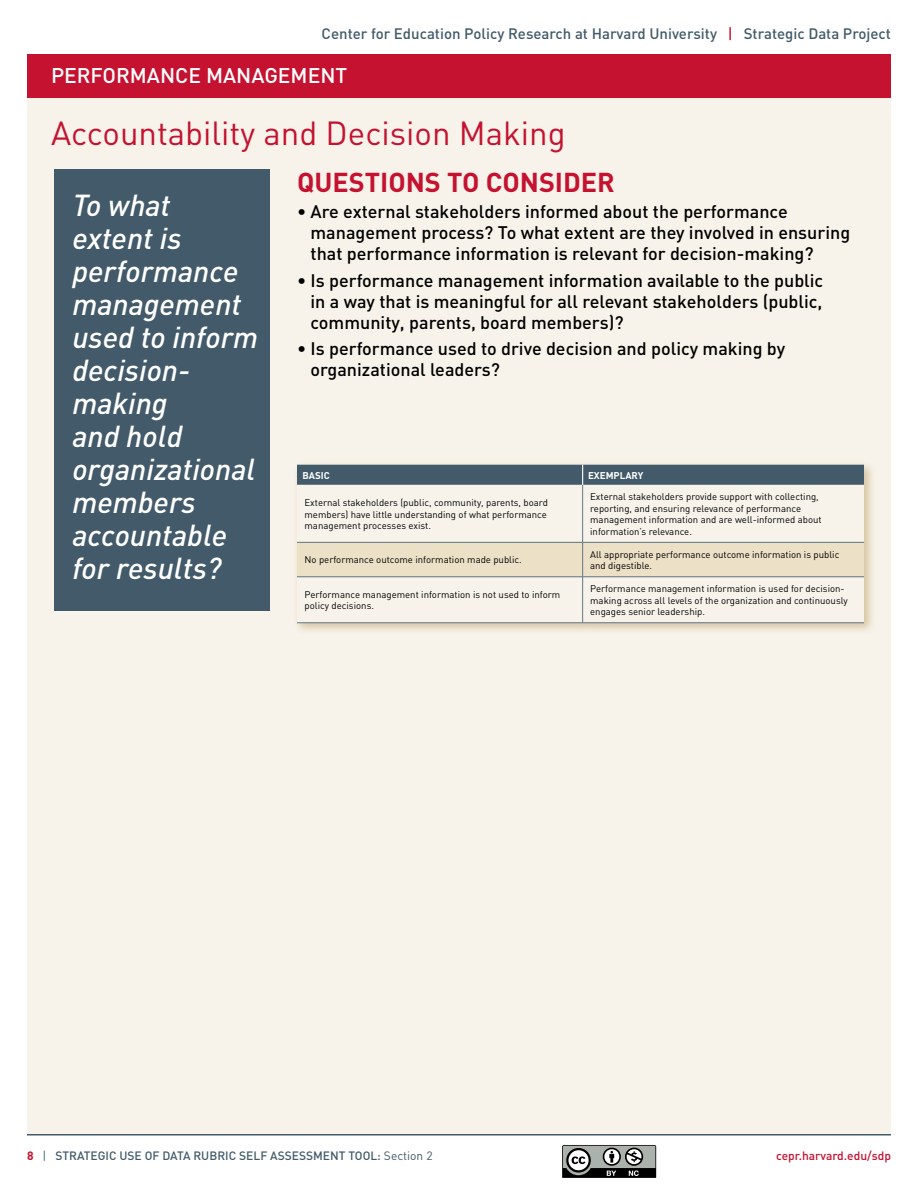
<style>
.page{position:relative;width:918px;height:1188px;background:#fff}
.page>*{position:absolute;margin:0;border:0;box-sizing:border-box;transform-origin:0 0}
.t1{font:33px "DIN";color:#c41230}
.t2{font:italic 500 30px/33px "DIN";color:#fff}
.t3{font:700 27px "DIN";color:#c41230}
.t4{font:500 21px "DIN";color:#fff}
.t5{font:500 18px/21px "DIN";color:#000}
.t6{font:500 15px "DIN";color:#425a69}
.t7{font:500 12px "DIN";color:#425a69}
.t8{font:500 12px "DIN";color:#c41230}
.t9{font:700 9.75px "DIN";color:#fff}
.t10{font:9.6px/11.6px "DIN";color:#000}
.s1{color:#c41230}
.s2{font-weight:700;color:#c41230}
.s3{font-weight:400}
</style>
<div class="page">
<svg style="left:562px;top:1145px;width:95px;height:33px;background:#727673"></svg>
<div style="left:27px;top:59px;width:864px;height:1076px;background:#f8f3ea"></div>
<div style="left:27px;top:54px;width:864px;height:43px;background:#c41230"></div>
<hr style="left:27px;top:1134px;width:864px;height:2px;background:#425a69">
<div style="left:54px;top:170px;width:216px;height:441px;background:#425a69"></div>
<div style="left:292px;top:460px;width:584px;height:175px;background:#b4975a;opacity:.5"></div>
<svg style="left:297px;top:485px;width:567px;height:138px"></svg>
<div style="left:297px;top:543px;width:567px;height:34px;background:#ece0c6"></div>
<hr style="left:582px;top:485px;width:1px;height:57px;background:#5f7685">
<hr style="left:297px;top:542px;width:286px;height:1px;background:#5f7685">
<hr style="left:583px;top:542px;width:281px;height:1px;background:#5f7685">
<hr style="left:582px;top:543px;width:1px;height:34px;background:#5f7685">
<hr style="left:297px;top:577px;width:286px;height:1px;background:#5f7685">
<hr style="left:583px;top:577px;width:281px;height:1px;background:#5f7685">
<hr style="left:582px;top:577px;width:1px;height:46px;background:#5f7685">
<hr style="left:297px;top:623px;width:286px;height:1px;background:#5f7685">
<hr style="left:583px;top:623px;width:281px;height:1px;background:#5f7685">
<div style="left:297px;top:465px;width:567px;height:20px;background:#425a69"></div>
<h3 class="t6" style="left:322px;top:24px;width:571px">Center for Education Policy Research at Harvard University <span class="s1">|</span> Strategic Data Project</h3>
<h3 class="t4" style="left:51px;top:62px;width:298px">PERFORMANCE MANAGEMENT</h3>
<h1 class="t1" style="left:51px;top:113px;width:516px">Accountability and Decision Making</h1>
<h3 class="t3" style="left:297px;top:165px;width:319px">QUESTIONS TO CONSIDER</h3>
<h3 class="t5" style="left:311px;top:201px;width:541px;text-indent:-14px">• Are external stakeholders informed about the performance management process? To what extent are they involved in ensuring that performance information is relevant for decision-making?</h3>
<h3 class="t5" style="left:311px;top:269px;width:514px;text-align:justify;text-indent:-14px">• Is performance management information available to the public in a way that is meaningful for all relevant stakeholders (public, community, parents, board members)?</h3>
<h3 class="t5" style="left:311px;top:338px;width:476px;text-indent:-14px">• Is performance used to drive decision and policy making by organizational leaders?</h3>
<h2 class="t2" style="left:72px;top:188px;width:187px">To what extent is performance management used to inform decision&shy;making<br>and hold organizational members accountable for results?</h2>
<p class="t9" style="left:302px;top:469px;width:29px">BASIC</p>
<p class="t9" style="left:588px;top:469px;width:57px">EXEMPLARY</p>
<p class="t10" style="left:305px;top:497px;width:245px;text-align:justify">External stakeholders (public, community, parents, board members) have little understanding of what performance management processes exist.</p>
<p class="t10" style="left:590px;top:491px;width:233px">External stakeholders provide support with collecting, reporting, and ensuring relevance of performance management information and are well-informed about information’s relevance.</p>
<p class="t10" style="left:305px;top:554px;width:219px">No performance outcome information made public.</p>
<p class="t10" style="left:590px;top:548px;width:251px">All appropriate performance outcome information is public and digestible.</p>
<p class="t10" style="left:305px;top:588px;width:257px">Performance management information is not used to inform policy decisions.</p>
<p class="t10" style="left:590px;top:583px;width:259px">Performance management information is used for decision&shy;making across all levels of the organization and continuously engages senior leadership.</p>
<p class="t7" style="left:27px;top:1148px;width:407px"><span class="s2">8</span> <span class="s3">|</span> STRATEGIC USE OF DATA RUBRIC SELF ASSESSMENT TOOL: <span class="s3">Section 2</span></p>
<p class="t8" style="left:776px;top:1148px;width:116px">cepr.harvard.edu/sdp</p>
</div>
